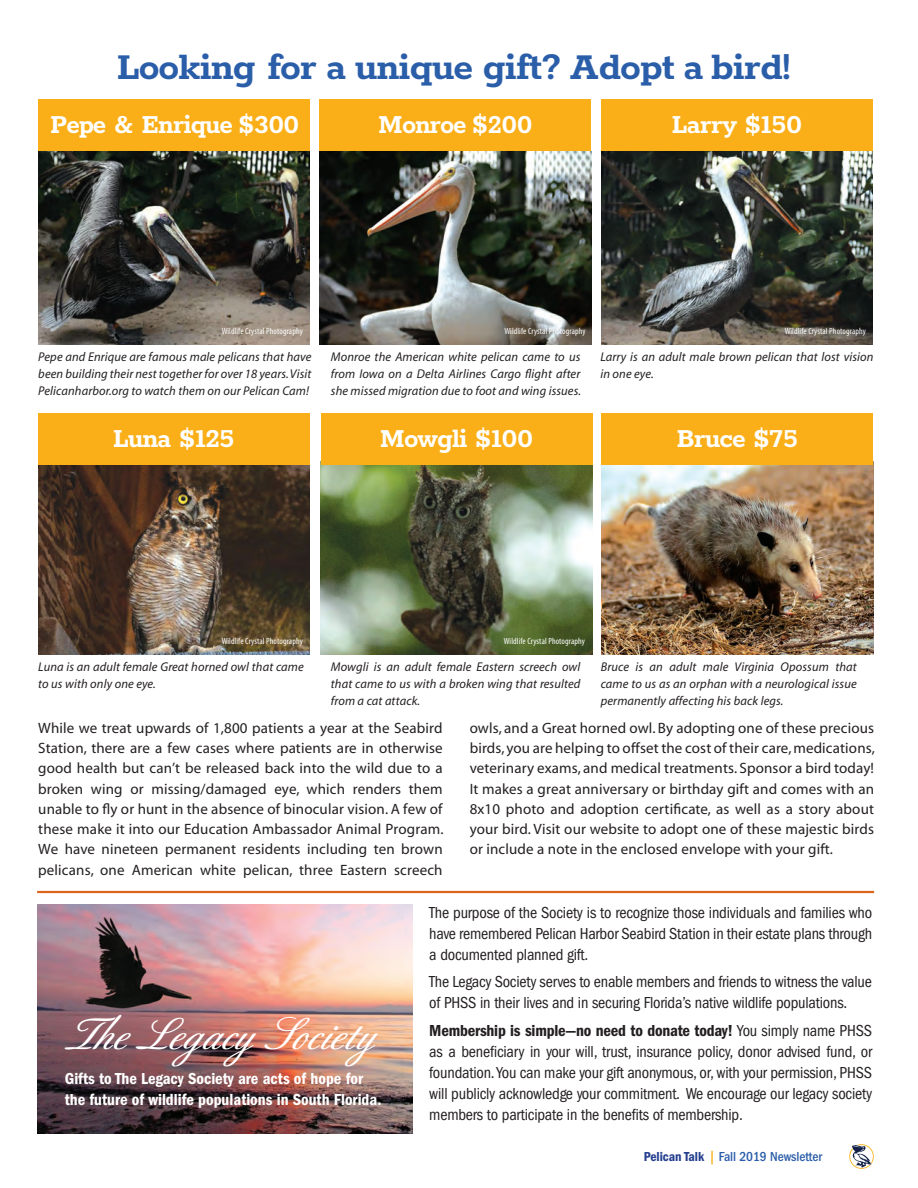
<style>
.page{position:relative;width:918px;height:1188px;background:#fff}
.page>*{position:absolute;margin:0;border:0;box-sizing:border-box;transform-origin:0 0}
.t1{font:500 43.5px "Berthold Script";color:#fff}
._1_main_serif_headli{font:700 42px "Rokkitt";letter-spacing:-.01em;color:#2b5ea9}
._5_base_text{font:700 30px "Rokkitt";letter-spacing:-.02em;color:#fff;scale:.96 1}
._5_base_text-2{font:700 30px "Rokkitt";letter-spacing:-.02em;color:#fff;scale:.94 1}
._2018_basic_FG_text{font:condensed 16.5px/21px "Franklin Gothic";letter-spacing:-.01em;color:#231f20;text-align:justify}
.legacy_society_text{font:condensed 16.5px/21px "Franklin Gothic";letter-spacing:-.01em;color:#231f20;text-align:justify}
._2018_basic_FG_text-2{font:600 condensed 16.5px/21px "Franklin Gothic";color:#fff}
._5_base_text-3{font:15px/20.2px "Myriad MM 400 600";letter-spacing:.01em;color:#231f20;text-align:justify}
.t2{font:500 condensed 13.5px "Franklin Gothic";letter-spacing:-.005em;color:#2b5ea9}
.photo_caption{font:12.75px/17.2px "Myriad MM It 400 600";letter-spacing:.01em;color:#231f20;text-align:justify}
._5_base_text-4{font:12.75px/17.2px "Myriad MM It 400 600";letter-spacing:.01em;color:#231f20;text-align:justify}
._5_base_text-5{font:condensed 9px "Myriad Pro";letter-spacing:.01em;color:#fff}
.s1{font-weight:600}
.s2{font-weight:600;color:#253f8e}
.s3{color:#faaf18}
</style>
<div class="page">
<svg style="left:849px;top:1144px;width:25px;height:25px"></svg>
<img style="left:38px;top:465px;width:272px;height:190px">
<div style="left:38px;top:413px;width:272px;height:52px;background:#faaf18"></div>
<div style="left:38px;top:99px;width:272px;height:52px;background:#faaf18"></div>
<div style="left:320px;top:99px;width:271px;height:52px;background:#faaf18"></div>
<div style="left:601px;top:99px;width:272px;height:52px;background:#faaf18"></div>
<img style="left:38px;top:151px;width:272px;height:194px">
<img style="left:602px;top:151px;width:270px;height:194px">
<img style="left:320px;top:151px;width:271px;height:194px">
<img style="left:602px;top:465px;width:271px;height:190px">
<div style="left:602px;top:413px;width:271px;height:52px;background:#faaf18"></div>
<img style="left:321px;top:465px;width:271px;height:190px">
<div style="left:321px;top:413px;width:271px;height:52px;background:#faaf18"></div>
<img style="left:37px;top:905px;width:376px;height:228px">
<hr style="left:37px;top:891px;width:837px;height:2px;background:#dc641c">
<p class="_1_main_serif_headli" style="left:116px;top:36px;width:676px">Looking for a unique gift? Adopt a bird!</p>
<p class="_5_base_text-2" style="left:50px;top:102px;width:267px">Pepe &amp; Enrique $300</p>
<p class="_5_base_text-2" style="left:378px;top:102px;width:166px">Monroe $200</p>
<p class="_5_base_text" style="left:672px;top:102px;width:138px">Larry $150</p>
<p class="_5_base_text-5" style="left:222px;top:326px;width:83px">Wildlife Crystal Photography</p>
<p class="_5_base_text-5" style="left:505px;top:326px;width:83px">Wildlife Crystal Photography</p>
<p class="_5_base_text-5" style="left:785px;top:326px;width:83px">Wildlife Crystal Photography</p>
<p class="_5_base_text-4" style="left:38px;top:349px;width:275px">Pepe and Enrique are famous male pelicans that have been building their nest together for over 18 years. Visit Pelicanharbor.org to watch them on our Pelican Cam!</p>
<p class="_5_base_text" style="left:113px;top:416px;width:129px">Luna $125</p>
<p class="photo_caption" style="left:331px;top:349px;width:252px">Monroe the American white pelican came to us from Iowa on a Delta Airlines Cargo flight after she missed migration due to foot and wing issues.</p>
<p class="_5_base_text" style="left:380px;top:416px;width:161px">Mowgli $100</p>
<p class="photo_caption" style="left:600px;top:349px;width:275px">Larry is an adult male brown pelican that lost vision in one eye.</p>
<p class="_5_base_text" style="left:677px;top:416px;width:128px">Bruce $75</p>
<p class="_5_base_text-5" style="left:222px;top:636px;width:83px">Wildlife Crystal Photography</p>
<p class="_5_base_text-5" style="left:504px;top:636px;width:83px">Wildlife Crystal Photography</p>
<p class="photo_caption" style="left:38px;top:659px;width:267px">Luna is an adult female Great horned owl that came to us with only one eye.</p>
<p class="_5_base_text-3" style="left:38px;top:718px;width:407px">While we treat upwards of 1,800 patients a year at the Seabird Station, there are a few cases where patients are in otherwise good health but can’t be released back into the wild due to a broken wing or missing/damaged eye, which renders them unable to fly or hunt in the absence of binocular vision. A few of these make it into our Education Ambassador Animal Program.<br>We have nineteen permanent residents including ten brown pelicans, one American white pelican, three Eastern screech</p>
<p class="_5_base_text-3" style="left:470px;top:718px;width:407px">owls, and a Great horned owl. By adopting one of these precious birds, you are helping to offset the cost of their care, medications, veterinary exams, and medical treatments. Sponsor a bird today!<br>It makes a great anniversary or birthday gift and comes with an 8x10 photo and adoption certificate, as well as a story about your bird. Visit our website to adopt one of these majestic birds or include a note in the enclosed envelope with your gift.</p>
<p class="photo_caption" style="left:331px;top:659px;width:251px">Mowgli is an adult female Eastern screech owl that came to us with a broken wing that resulted from a cat attack.</p>
<p class="photo_caption" style="left:601px;top:659px;width:258px">Bruce is an adult male Virginia Opossum that came to us as an orphan with a neurological issue permanently affecting his back legs.</p>
<p class="t1" style="left:65px;top:1010px;width:310px">The Legacy Society</p>
<p class="_2018_basic_FG_text-2" style="left:65px;top:1068px;width:318px">Gifts to The Legacy Society are acts of hope for the future of wildlife populations in South Florida.</p>
<p class="legacy_society_text" style="left:429px;top:902px;width:444px">The purpose of the Society is to recognize those individuals and families who have remembered Pelican Harbor Seabird Station in their estate plans through a documented planned gift.</p>
<p class="legacy_society_text" style="left:429px;top:972px;width:444px">The Legacy Society serves to enable members and friends to witness the value of PHSS in their lives and in securing Florida’s native wildlife populations.</p>
<p class="_2018_basic_FG_text" style="left:429px;top:1020px;width:444px"><span class="s1">Membership is simple—no need to donate today!</span> You simply name PHSS as a beneficiary in your will, trust, insurance policy, donor advised fund, or foundation. You can make your gift anonymous, or, with your permission, PHSS will publicly acknowledge your commitment. We encourage our legacy society members to participate in the benefits of membership.</p>
<p class="t2" style="left:644px;top:1148px;width:180px"><span class="s2">Pelican Talk</span> <span class="s3">|</span> Fall 2019 Newsletter</p>
</div>
